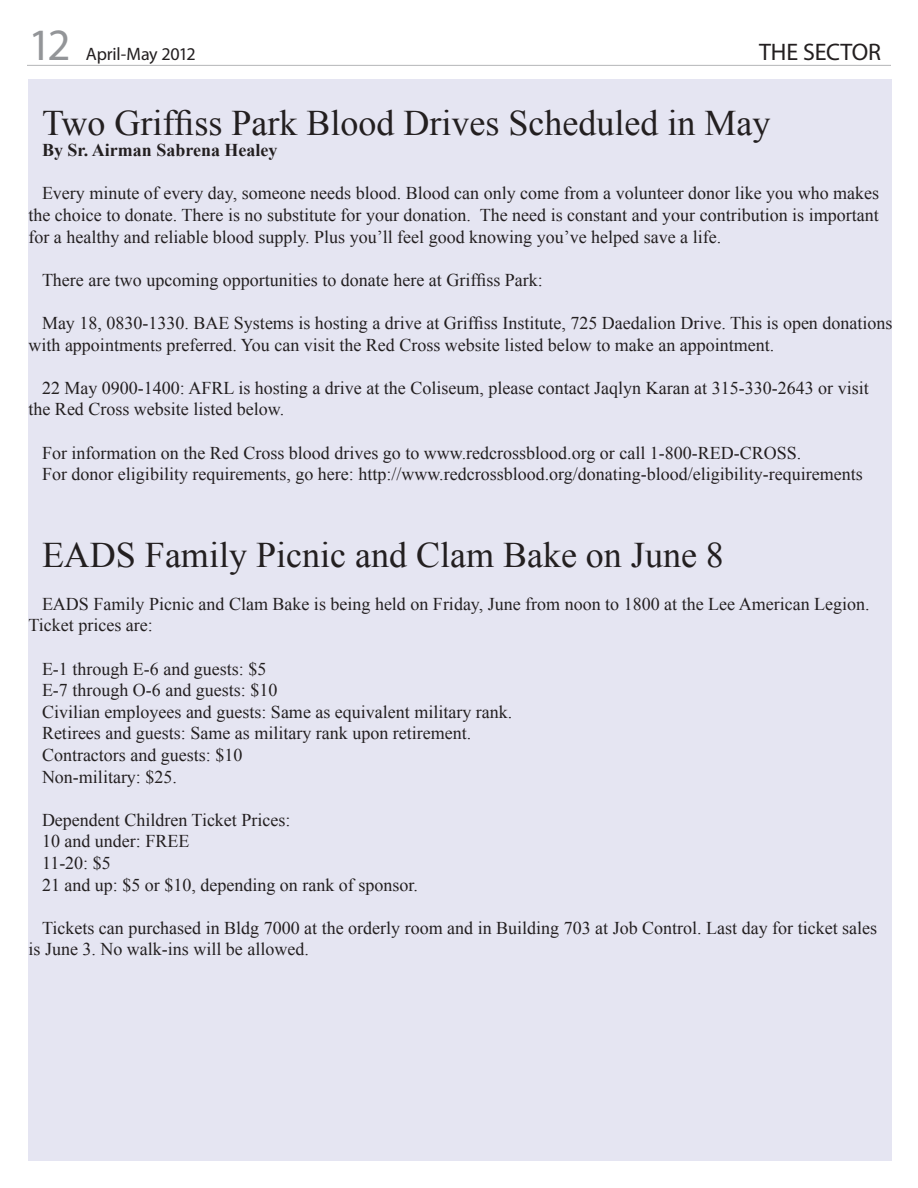
<style>
.page{position:relative;width:918px;height:1188px;background:#fff}
.page>*{position:absolute;margin:0;border:0;box-sizing:border-box;transform-origin:0 0}
.t1{font:45px "Myriad Pro";color:#939598}
.t2{font:36px "Times New Roman";color:#231f20}
.t3{font:24px "Myriad Pro";letter-spacing:-.005em;color:#231f20}
.t4{font:18px/21.6px "Times New Roman";color:#231f20}
.t5{font:700 18px "Times New Roman";color:#231f20}
.t6{font:18px "Myriad Pro";letter-spacing:-.01em;color:#231f20}
</style>
<div class="page">
<hr style="left:27px;top:65px;width:864px;height:1px;background:#939598">
<div style="left:28px;top:79px;width:864px;height:1082px;background:#e5e5f2"></div>
<h1 class="t1" style="left:28px;top:17px;width:44px">12</h1>
<p class="t6" style="left:86px;top:43px;width:111px">April-May 2012</p>
<h3 class="t3" style="left:759px;top:38px;width:124px">THE SECTOR</h3>
<h2 class="t2" style="left:42px;top:98px;width:730px">Two Griffiss Park Blood Drives Scheduled in May</h2>
<p class="t5" style="left:42px;top:138px;width:237px">By Sr. Airman Sabrena Healey</p>
<p class="t4" style="left:28px;top:182px;width:852px;text-align:justify;text-indent:14px">Every minute of every day, someone needs blood. Blood can only come from a volunteer donor like you who makes the choice to donate. There is no substitute for your donation. The need is constant and your contribution is important for a healthy and reliable blood supply. Plus you’ll feel good knowing you’ve helped save a life.</p>
<p class="t4" style="left:42px;top:269px;width:502px">There are two upcoming opportunities to donate here at Griffiss Park:</p>
<p class="t4" style="left:28px;top:312px;width:866px;text-indent:14px">May 18, 0830-1330. BAE Systems is hosting a drive at Griffiss Institute, 725 Daedalion Drive. This is open donations with appointments preferred. You can visit the Red Cross website listed below to make an appointment.</p>
<p class="t4" style="left:28px;top:377px;width:842px;text-indent:14px">22 May 0900-1400: AFRL is hosting a drive at the Coliseum, please contact Jaqlyn Karan at 315-330-2643 or visit the Red Cross website listed below.</p>
<p class="t4" style="left:42px;top:441px;width:822px">For information on the Red Cross blood drives go to www.redcrossblood.org or call 1-800-RED-CROSS.<br>For donor eligibility requirements, go here: http://www.redcrossblood.org/donating-blood/eligibility-requirements</p>
<h2 class="t2" style="left:42px;top:530px;width:683px">EADS Family Picnic and Clam Bake on June 8</h2>
<p class="t4" style="left:28px;top:593px;width:843px;text-indent:14px">EADS Family Picnic and Clam Bake is being held on Friday, June from noon to 1800 at the Lee American Legion.<br>Ticket prices are:</p>
<p class="t4" style="left:42px;top:657px;width:472px">E-1 through E-6 and guests: $5<br>E-7 through O-6 and guests: $10<br>Civilian employees and guests: Same as equivalent military rank.<br>Retirees and guests: Same as military rank upon retirement.<br>Contractors and guests: $10<br>Non-military: $25.</p>
<p class="t4" style="left:42px;top:809px;width:377px">Dependent Children Ticket Prices:<br>10 and under: FREE<br>11-20: $5<br>21 and up: $5 or $10, depending on rank of sponsor.</p>
<p class="t4" style="left:28px;top:917px;width:850px;text-indent:14px">Tickets can purchased in Bldg 7000 at the orderly room and in Building 703 at Job Control. Last day for ticket sales is June 3. No walk-ins will be allowed.</p>
</div>
